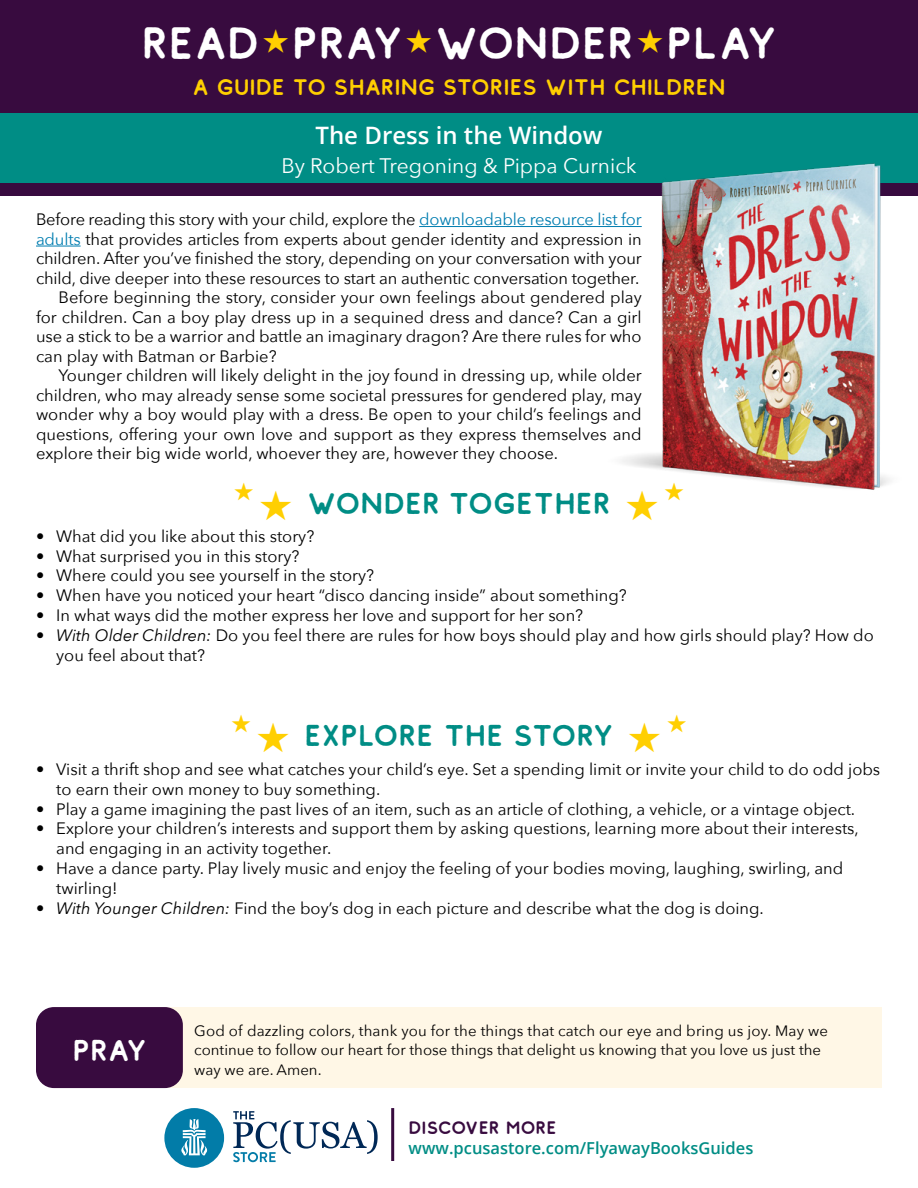
<style>
.page{position:relative;width:918px;height:1188px;background:#fff}
.page>*{position:absolute;margin:0;border:0;box-sizing:border-box;transform-origin:0 0}
.t1{font:45px "Comodo Vintage";letter-spacing:-.01em;color:#fff}
.t2{font:30px "Comodo Vintage";color:#008d85}
.t3{font:30px "Comodo Vintage";color:#fff}
.t4{font:600 24px "Open Sans";color:#fff}
.t5{font:22.5px "Comodo Vintage";color:#ffcf01}
.t6{font:21px "Avenir Next";color:#fff}
.t7{font:18px "Comodo Vintage";letter-spacing:-.01em;color:#380b3f}
.t8{font:16.5px/19.8px "Avenir Next";color:#000}
.t9{font:600 16.5px "Open Sans";color:#008d85}
.t10{font:15px/19.5px "Avenir Next";color:#000}
.s1{color:#007db0}
.s2{font-style:italic}
</style>
<div class="page">
<div style="left:0;top:0;width:918px;height:195px;background:#380b3f"></div>
<div style="left:0;top:114px;width:918px;height:69px;background:#008d85"></div>
<hr style="left:419px;top:226px;width:223px;height:1px;background:#007db0">
<hr style="left:36px;top:246px;width:45px;height:1px;background:#007db0">
<div style="left:122px;top:1007px;width:760px;height:81px;background:#fff7e6"></div>
<div style="left:36px;top:1007px;width:147px;height:81px;background:#380b3f;border-radius:18px"></div>
<div style="left:164px;top:1108px;width:60px;height:60px;background:#027ca8;border-radius:50%"></div>
<svg style="left:181px;top:1119px;width:26px;height:36px"></svg>
<svg style="left:233px;top:1111px;width:145px;height:51px"></svg>
<hr style="left:391px;top:1108px;width:3px;height:53px;background:#380b3f">
<img style="left:603px;top:163px;width:301px;height:327px">
<svg style="left:665px;top:482px;width:18px;height:8px"></svg>
<h1 class="t1" style="left:141px;top:13px;width:637px">READ PRAY WONDER PLAY</h1>
<h3 class="t5" style="left:192px;top:72px;width:535px">A GUIDE TO SHARING STORIES WITH CHILDREN</h3>
<h3 class="t4" style="left:315px;top:119px;width:289px">The Dress in the Window</h3>
<p class="t6" style="left:281px;top:148px;width:357px">By Robert Tregoning &amp; Pippa Curnick</p>
<p class="t8" style="left:36px;top:209px;width:607px">Before reading this story with your child, explore the <span class="s1">downloadable resource list for</span></p>
<p class="t8" style="left:36px;top:228px;width:607px"><span class="s1">adults</span> that provides articles from experts about gender identity and expression in</p>
<p class="t8" style="left:36px;top:248px;width:607px">children. After you’ve finished the story, depending on your conversation with your</p>
<p class="t8" style="left:36px;top:267px;width:605px">child, dive deeper into these resources to start an authentic conversation together.</p>
<p class="t8" style="left:59px;top:287px;width:585px">Before beginning the story, consider your own feelings about gendered play</p>
<p class="t8" style="left:36px;top:306px;width:607px">for children. Can a boy play dress up in a sequined dress and dance? Can a girl</p>
<p class="t8" style="left:36px;top:326px;width:607px">use a stick to be a warrior and battle an imaginary dragon? Are there rules for who</p>
<p class="t8" style="left:36px;top:345px;width:242px">can play with Batman or Barbie?</p>
<p class="t8" style="left:59px;top:365px;width:585px">Younger children will likely delight in the joy found in dressing up, while older</p>
<p class="t8" style="left:36px;top:384px;width:607px">children, who may already sense some societal pressures for gendered play, may</p>
<p class="t8" style="left:36px;top:404px;width:607px">wonder why a boy would play with a dress. Be open to your child’s feelings and</p>
<p class="t8" style="left:36px;top:423px;width:607px">questions, offering your own love and support as they express themselves and</p>
<p class="t8" style="left:36px;top:443px;width:524px">explore their big wide world, whoever they are, however they choose.</p>
<h2 class="t2" style="left:307px;top:483px;width:305px">WONDER TOGETHER</h2>
<p class="t8" style="left:36px;top:525px;width:280px">• What did you like about this story?</p>
<p class="t8" style="left:36px;top:545px;width:265px">• What surprised you in this story?</p>
<p class="t8" style="left:36px;top:565px;width:340px">• Where could you see yourself in the story?</p>
<p class="t8" style="left:36px;top:585px;width:592px">• When have you noticed your heart “disco dancing inside” about something?</p>
<p class="t8" style="left:36px;top:605px;width:549px">• In what ways did the mother express her love and support for her son?</p>
<p class="t8" style="left:56px;top:624px;width:819px;text-indent:-20px">• <span class="s2">With Older Children:</span> Do you feel there are rules for how boys should play and how girls should play? How do you feel about that?</p>
<h2 class="t2" style="left:304px;top:716px;width:310px">EXPLORE THE STORY</h2>
<p class="t8" style="left:56px;top:759px;width:826px;text-indent:-20px">• Visit a thrift shop and see what catches your child’s eye. Set a spending limit or invite your child to do odd jobs to earn their own money to buy something.</p>
<p class="t8" style="left:36px;top:798px;width:821px">• Play a game imagining the past lives of an item, such as an article of clothing, a vehicle, or a vintage object.</p>
<p class="t8" style="left:56px;top:818px;width:804px;text-indent:-20px">• Explore your children’s interests and support them by asking questions, learning more about their interests, and engaging in an activity together.</p>
<p class="t8" style="left:56px;top:858px;width:789px;text-indent:-20px">• Have a dance party. Play lively music and enjoy the feeling of your bodies moving, laughing, swirling, and twirling!</p>
<p class="t8" style="left:36px;top:897px;width:729px">• <span class="s2">With Younger Children:</span> Find the boy’s dog in each picture and describe what the dog is doing.</p>
<h2 class="t3" style="left:72px;top:1030px;width:75px">PRAY</h2>
<p class="t10" style="left:194px;top:1020px;width:635px">God of dazzling colors, thank you for the things that catch our eye and bring us joy. May we continue to follow our heart for those things that delight us knowing that you love us just the way we are. Amen.</p>
<p class="t7" style="left:409px;top:1116px;width:149px">DISCOVER MORE</p>
<p class="t9" style="left:409px;top:1136px;width:346px">www.pcusastore.com/FlyawayBooksGuides</p>
</div>
